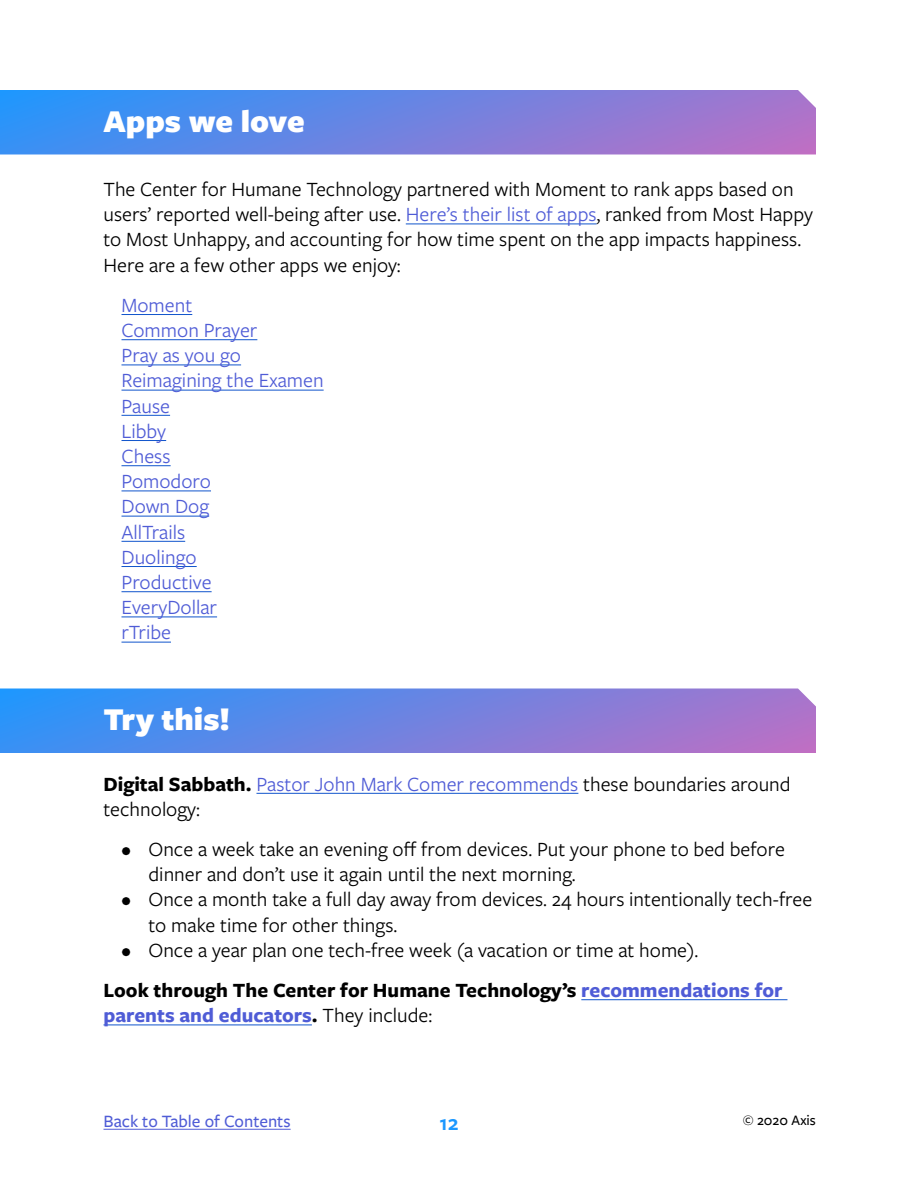
<style>
.page{position:relative;width:918px;height:1188px;background:#fff}
.page>*{position:absolute;margin:0;border:0;box-sizing:border-box;transform-origin:0 0}
.t1{font:900 33px "Freight Sans Pro";color:#fff}
.t2{font:600 22.5px "Freight Sans Pro";color:#1b98ff}
.t3{font:21px/25.2px "Freight Sans Pro";color:#000}
.t4{font:21px/25.2px "Freight Sans Pro";color:#4f5cd6}
.t5{font:700 21px "Freight Sans Pro";color:#4f5cd6}
.t6{font:500 18px "Freight Sans Pro";color:#4f5cd6}
.t7{font:500 15px "Freight Sans Pro";color:#000}
.s1{color:#4f5cd6}
.s2{font-weight:700}
.s3{font-weight:700;color:#4f5cd6}
.s4{color:#000}
.s5{font-weight:400;color:#000}
</style>
<div class="page">
<hr style="left:104px;top:1129px;width:187px;height:1px;background:#4f5cd6">
<hr style="left:406px;top:224px;width:191px;height:1px;background:#15c">
<hr style="left:122px;top:314px;width:70px;height:1px;background:#15c">
<hr style="left:122px;top:339px;width:135px;height:1px;background:#15c">
<hr style="left:122px;top:365px;width:119px;height:1px;background:#15c">
<hr style="left:122px;top:390px;width:202px;height:1px;background:#15c">
<hr style="left:122px;top:415px;width:48px;height:1px;background:#15c">
<hr style="left:122px;top:440px;width:44px;height:1px;background:#15c">
<hr style="left:122px;top:465px;width:49px;height:1px;background:#15c">
<hr style="left:122px;top:491px;width:89px;height:1px;background:#15c">
<hr style="left:122px;top:516px;width:87px;height:1px;background:#15c">
<hr style="left:122px;top:541px;width:63px;height:1px;background:#15c">
<hr style="left:122px;top:566px;width:75px;height:1px;background:#15c">
<hr style="left:122px;top:591px;width:90px;height:1px;background:#15c">
<hr style="left:122px;top:617px;width:95px;height:1px;background:#15c">
<hr style="left:122px;top:642px;width:49px;height:1px;background:#15c">
<hr style="left:256px;top:793px;width:322px;height:1px;background:#15c">
<hr style="left:581px;top:999px;width:206px;height:1px;background:#15c">
<hr style="left:104px;top:1025px;width:208px;height:1px;background:#15c">
<svg style="left:0;top:688px;width:816px;height:65px;background:#7084e0"></svg>
<svg style="left:0;top:90px;width:816px;height:64px;background:#6f83e0"></svg>
<h1 class="t1" style="left:104px;top:98px;width:203px">Apps we love</h1>
<p class="t3" style="left:104px;top:176px;width:711px">The Center for Humane Technology partnered with Moment to rank apps based on users’ reported well-being after use. <span class="s1">Here’s their list of apps</span>, ranked from Most Happy to Most Unhappy, and accounting for how time spent on the app impacts happiness.<br>Here are a few other apps we enjoy:</p>
<p class="t4" style="left:121px;top:291px;width:204px">Moment<br>Common Prayer<br>Pray as you go<br>Reimagining the Examen<br>Pause<br>Libby<br>Chess<br>Pomodoro<br>Down Dog<br>AllTrails<br>Duolingo<br>Productive<br>EveryDollar<br>rTribe</p>
<h1 class="t1" style="left:104px;top:696px;width:128px">Try this!</h1>
<p class="t3" style="left:104px;top:770px;width:689px"><span class="s2">Digital Sabbath.</span> <span class="s1">Pastor John Mark Comer recommends</span> these boundaries around technology:</p>
<p class="t3" style="left:149px;top:836px;width:638px;text-indent:-27px">• Once a week take an evening off from devices. Put your phone to bed before dinner and don’t use it again until the next morning.</p>
<p class="t3" style="left:149px;top:886px;width:665px;text-indent:-27px">• Once a month take a full day away from devices. 24 hours intentionally tech-free to make time for other things.</p>
<p class="t3" style="left:104px;top:929px;width:681px;line-height:40.2px;text-indent:18px">• Once a year plan one tech-free week (a vacation or time at home).<br><span class="s2">Look through The Center for Humane Technology’s</span> <span class="s3">recommendations for</span></p>
<p class="t5" style="left:104px;top:1001px;width:330px">parents and educators<span class="s4">.</span> <span class="s5">They include:</span></p>
<p class="t6" style="left:104px;top:1109px;width:189px">Back to Table of Contents</p>
<p class="t2" style="left:440px;top:1107px;width:20px">12</p>
<p class="t7" style="left:743px;top:1110px;width:75px">© 2020 Axis</p>
</div>
